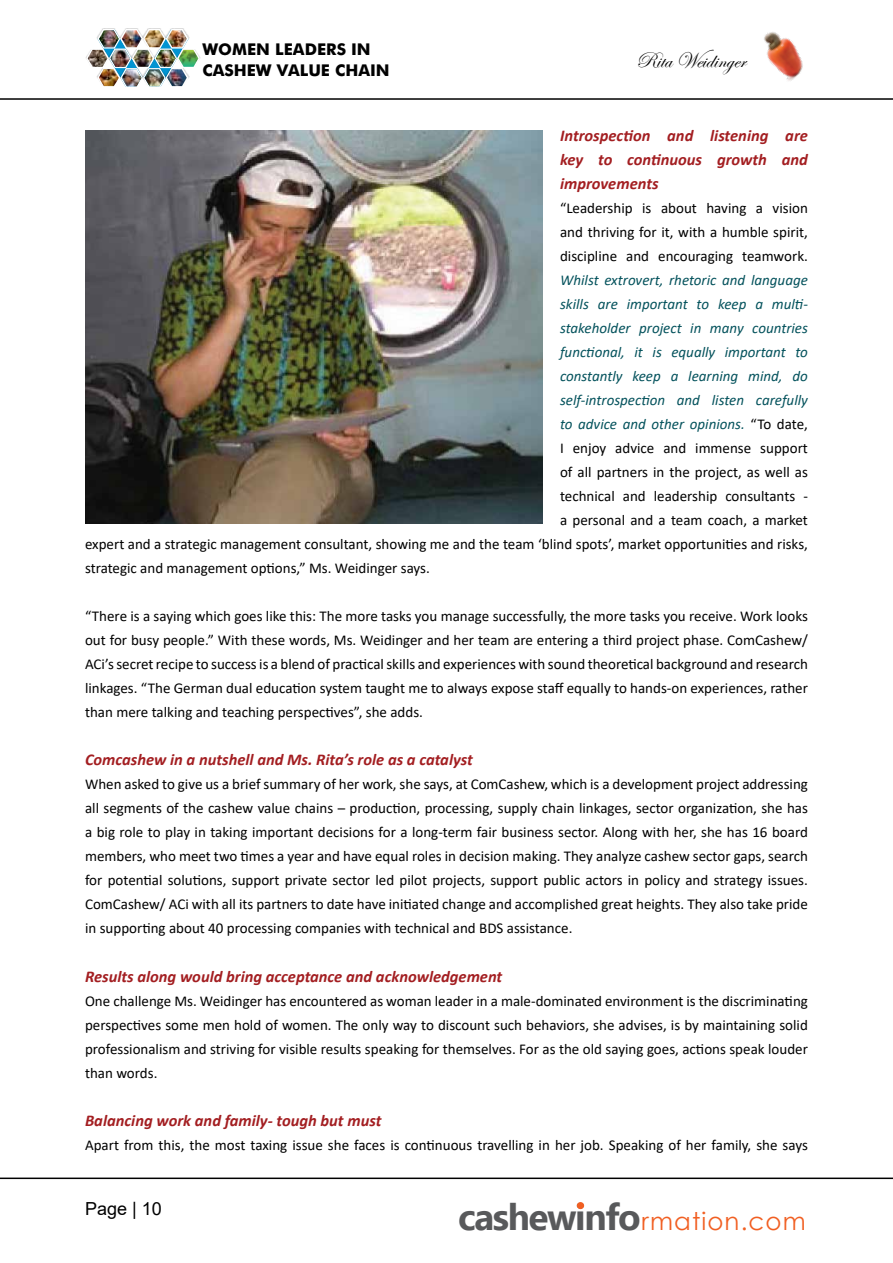
<style>
.page{position:relative;width:893px;height:1263px;background:#fff}
.page>*{position:absolute;margin:0;border:0;box-sizing:border-box;transform-origin:0 0}
.t1{font:24.45px "Century Gothic";letter-spacing:.045em;color:#f15f22}
.t2{font:22.5px "Edwardian Script ITC";color:#000101}
.t3{font:18px "Arial";color:#000}
.t4{font:italic 700 16.5px/24px "Calibri";color:#a31e21;text-align:justify}
.t5{font:700 16.2px/21.5px "Futura BT";color:#000}
.t6{font:15px/24px "Calibri";color:#000;text-align:justify}
.t7{font:italic 15px "Calibri";color:#04525c}
.s1{font-style:normal;color:#000}
.s2{font-family:"Ebrima";font-weight:700;font-size:37.05px;color:#58595b}
</style>
<div class="page">
<hr style="left:0;top:98px;width:893px;height:2px;background:#000">
<hr style="left:0;top:1177px;width:893px;height:2px;background:#000">
<img style="left:764px;top:32px;width:39px;height:49px">
<img style="left:86px;top:29px;width:114px;height:58px">
<img style="left:110px;top:50px;width:20px;height:17px">
<img style="left:156px;top:50px;width:20px;height:17px">
<img style="left:133px;top:50px;width:20px;height:17px">
<img style="left:88px;top:50px;width:19px;height:17px">
<img style="left:179px;top:50px;width:19px;height:17px">
<img style="left:167px;top:69px;width:20px;height:17px">
<div style="left:577px;top:1202px;width:7px;height:7px;background:#f15f22;border-radius:50%"></div>
<img style="left:85px;top:131px;width:457px;height:393px">
<p class="t5" style="left:202px;top:38px;width:189px">WOMEN LEADERS IN<br>CASHEW VALUE CHAIN</p>
<h2 class="t2" style="left:636px;top:48px;width:111px">Rita Weidinger</h2>
<p class="t4" style="left:560px;top:123px;width:249px">Introspection and listening are key to continuous growth and improvements</p>
<p class="t6" style="left:560px;top:196px;width:249px">“Leadership is about having a vision and thriving for it, with a humble spirit, discipline and encouraging teamwork.</p>
<p class="t7" style="left:560px;top:270px;width:249px">Whilst extrovert, rhetoric and language</p>
<p class="t7" style="left:560px;top:294px;width:249px">skills are important to keep a multi-</p>
<p class="t7" style="left:560px;top:318px;width:249px">stakeholder project in many countries</p>
<p class="t7" style="left:560px;top:342px;width:249px">functional, it is equally important to</p>
<p class="t7" style="left:560px;top:366px;width:249px">constantly keep a learning mind, do</p>
<p class="t7" style="left:560px;top:390px;width:249px">self-introspection and listen carefully</p>
<p class="t7" style="left:560px;top:414px;width:249px">to advice and other opinions. <span class="s1">“To date,</span></p>
<p class="t6" style="left:560px;top:436px;width:249px">I enjoy advice and immense support</p>
<p class="t6" style="left:560px;top:460px;width:249px">of all partners in the project, as well as</p>
<p class="t6" style="left:560px;top:484px;width:249px">technical and leadership consultants -</p>
<p class="t6" style="left:560px;top:508px;width:249px">a personal and a team coach, a market</p>
<p class="t6" style="left:85px;top:532px;width:724px">expert and a strategic management consultant, showing me and the team ‘blind spots’, market opportunities and risks,</p>
<p class="t6" style="left:85px;top:556px;width:346px">strategic and management options,” Ms. Weidinger says.</p>
<p class="t6" style="left:85px;top:604px;width:724px">“There is a saying which goes like this: The more tasks you manage successfully, the more tasks you receive. Work looks out for busy people.” With these words, Ms. Weidinger and her team are entering a third project phase. ComCashew/ ACi’s secret recipe to success is a blend of practical skills and experiences with sound theoretical background and research linkages. “The German dual education system taught me to always expose staff equally to hands-on experiences, rather than mere talking and teaching perspectives”, she adds.</p>
<p class="t4" style="left:85px;top:747px;width:389px">Comcashew in a nutshell and Ms. Rita’s role as a catalyst</p>
<p class="t6" style="left:85px;top:772px;width:724px">When asked to give us a brief summary of her work, she says, at ComCashew, which is a development project addressing all segments of the cashew value chains – production, processing, supply chain linkages, sector organization, she has a big role to play in taking important decisions for a long-term fair business sector. Along with her, she has 16 board members, who meet two times a year and have equal roles in decision making. They analyze cashew sector gaps, search for potential solutions, support private sector led pilot projects, support public actors in policy and strategy issues.<br>ComCashew/ ACi with all its partners to date have initiated change and accomplished great heights. They also take pride in supporting about 40 processing companies with technical and BDS assistance.</p>
<p class="t4" style="left:85px;top:963px;width:419px">Results along would bring acceptance and acknowledgement</p>
<p class="t6" style="left:85px;top:988px;width:724px">One challenge Ms. Weidinger has encountered as woman leader in a male-dominated environment is the discriminating perspectives some men hold of women. The only way to discount such behaviors, she advises, is by maintaining solid professionalism and striving for visible results speaking for themselves. For as the old saying goes, actions speak louder than words.</p>
<p class="t4" style="left:85px;top:1107px;width:298px">Balancing work and family- tough but must</p>
<p class="t6" style="left:85px;top:1132px;width:724px">Apart from this, the most taxing issue she faces is continuous travelling in her job. Speaking of her family, she says</p>
<p class="t3" style="left:85px;top:1196px;width:78px">Page | 10</p>
<h1 class="t1" style="left:458px;top:1204px;width:349px"><span class="s2">cashewinfo</span>rmation.com</h1>
</div>
